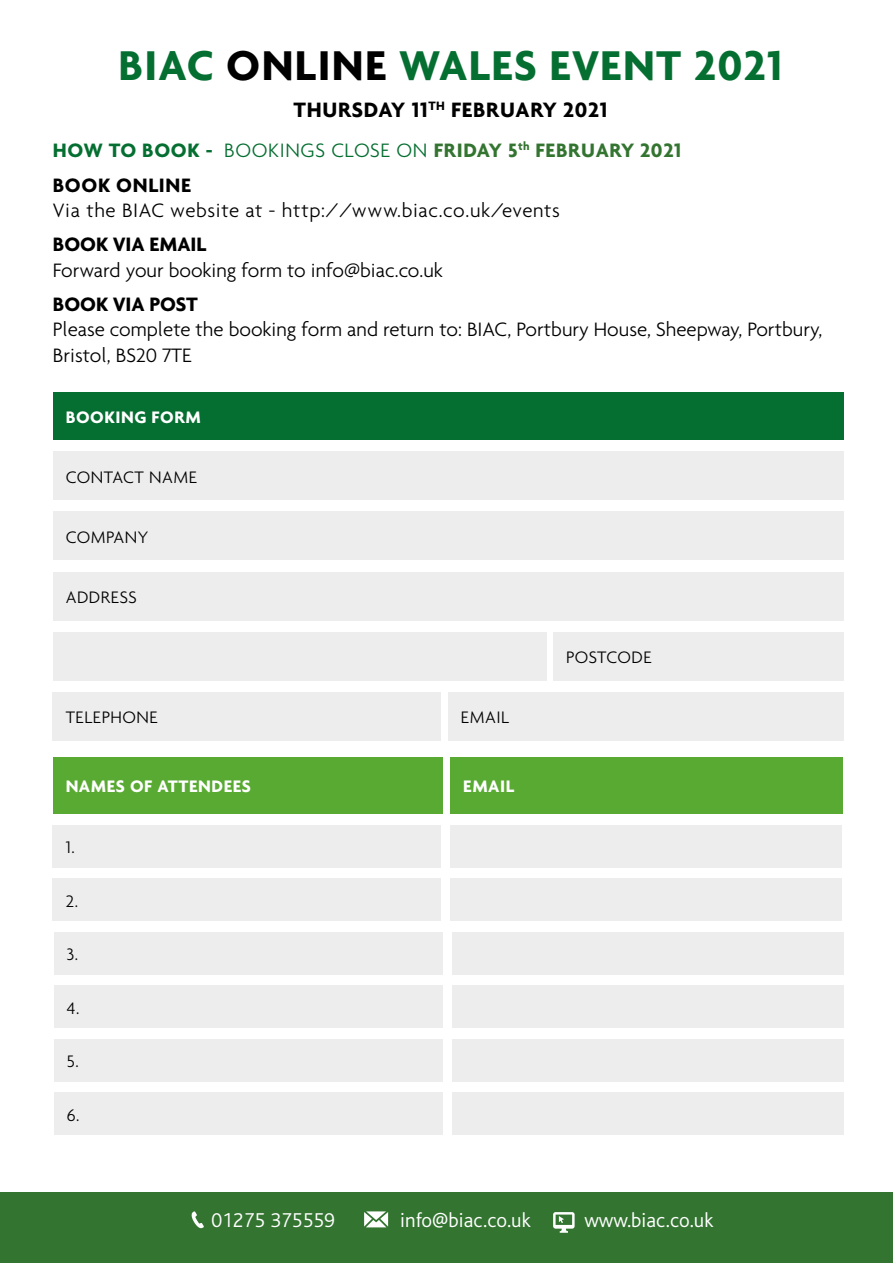
<style>
.page{position:relative;width:893px;height:1263px;background:#fff}
.page>*{position:absolute;margin:0;border:0;box-sizing:border-box;transform-origin:0 0}
.t1{font:700 45px "Agenda";letter-spacing:.03em;color:#056e31}
.t2{font:700 22.5px "Agenda";letter-spacing:.03em;color:#000}
.t3{font:300 21px/25.5px "Agenda";color:#000}
.t4{font:700 21px/34.3px "Agenda";letter-spacing:.03em;color:#337430}
.t5{font:300 21px "Agenda";letter-spacing:.03em;color:#000}
.t6{font:700 21px "Agenda";color:#000}
.t7{font:300 20.85px "Bliss";color:#fff}
.t8{font:300 18px "Agenda";letter-spacing:.03em;color:#000}
.t9{font:700 18px "Agenda";letter-spacing:.03em;color:#fff}
.s1{color:#000}
.s2{color:#056e31}
.s3{font-weight:300;color:#056e31}
</style>
<div class="page">
<div style="left:0;top:1192px;width:893px;height:71px;background:#337430"></div>
<svg style="left:191px;top:1211px;width:13px;height:17px"></svg>
<svg style="left:364px;top:1211px;width:24px;height:16px"></svg>
<svg style="left:553px;top:1212px;width:22px;height:21px"></svg>
<div style="left:53px;top:392px;width:790px;height:48px;background:#056e31"></div>
<div style="left:53px;top:452px;width:790px;height:48px;background:#ededed"></div>
<div style="left:53px;top:512px;width:790px;height:48px;background:#ededed"></div>
<div style="left:53px;top:572px;width:790px;height:48px;background:#ededed"></div>
<div style="left:53px;top:632px;width:494px;height:48px;background:#ededed"></div>
<div style="left:553px;top:632px;width:290px;height:48px;background:#ededed"></div>
<div style="left:53px;top:692px;width:388px;height:49px;background:#ededed"></div>
<div style="left:448px;top:692px;width:395px;height:49px;background:#ededed"></div>
<div style="left:53px;top:757px;width:389px;height:56px;background:#59aa32"></div>
<div style="left:450px;top:757px;width:393px;height:56px;background:#59aa32"></div>
<div style="left:53px;top:825px;width:388px;height:43px;background:#ededed"></div>
<div style="left:450px;top:825px;width:392px;height:43px;background:#ededed"></div>
<div style="left:53px;top:878px;width:388px;height:43px;background:#ededed"></div>
<div style="left:450px;top:878px;width:392px;height:43px;background:#ededed"></div>
<div style="left:54px;top:932px;width:388px;height:43px;background:#ededed"></div>
<div style="left:452px;top:932px;width:391px;height:43px;background:#ededed"></div>
<div style="left:54px;top:1039px;width:388px;height:43px;background:#ededed"></div>
<div style="left:452px;top:1039px;width:391px;height:43px;background:#ededed"></div>
<div style="left:54px;top:985px;width:388px;height:43px;background:#ededed"></div>
<div style="left:452px;top:985px;width:391px;height:43px;background:#ededed"></div>
<div style="left:54px;top:1092px;width:388px;height:43px;background:#ededed"></div>
<div style="left:452px;top:1092px;width:391px;height:43px;background:#ededed"></div>
<h1 class="t1" style="left:118px;top:38px;width:666px">BIAC <span class="s1">ONLINE</span> WALES EVENT 2021</h1>
<p class="t2" style="left:294px;top:96px;width:315px">THURSDAY 11<sup>TH</sup> FEBRUARY 2021</p>
<p class="t4" style="left:53px;top:133px;width:630px"><span class="s2">HOW TO BOOK -</span> <span class="s3">BOOKINGS CLOSE ON</span> FRIDAY 5<sup>th</sup> FEBRUARY 2021<br><span class="s1">BOOK ONLINE</span></p>
<p class="t5" style="left:53px;top:198px;width:509px">Via the BIAC website at - http://www.biac.co.uk/events</p>
<p class="t6" style="left:53px;top:232px;width:155px">BOOK VIA EMAIL</p>
<p class="t3" style="left:53px;top:257px;width:392px">Forward your booking form to info@biac.co.uk</p>
<p class="t6" style="left:53px;top:291px;width:146px">BOOK VIA POST</p>
<p class="t3" style="left:53px;top:316px;width:771px">Please complete the booking form and return to: BIAC, Portbury House, Sheepway, Portbury,<br>Bristol, BS20 7TE</p>
<p class="t9" style="left:66px;top:406px;width:137px">BOOKING FORM</p>
<p class="t8" style="left:66px;top:466px;width:133px">CONTACT NAME</p>
<p class="t8" style="left:66px;top:527px;width:84px">COMPANY</p>
<p class="t8" style="left:66px;top:587px;width:73px">ADDRESS</p>
<p class="t8" style="left:66px;top:707px;width:94px">TELEPHONE</p>
<p class="t8" style="left:461px;top:707px;width:50px">EMAIL</p>
<p class="t9" style="left:66px;top:775px;width:187px">NAMES OF ATTENDEES</p>
<p class="t9" style="left:463px;top:775px;width:53px">EMAIL</p>
<p class="t8" style="left:66px;top:837px;width:11px">1.</p>
<p class="t8" style="left:66px;top:890px;width:14px">2.</p>
<p class="t8" style="left:67px;top:944px;width:13px">3.</p>
<p class="t8" style="left:67px;top:997px;width:14px">4.</p>
<p class="t8" style="left:67px;top:1051px;width:13px">5.</p>
<p class="t8" style="left:67px;top:1104px;width:14px">6.</p>
<p class="t8" style="left:566px;top:647px;width:87px">POSTCODE</p>
<p class="t7" style="left:211px;top:1209px;width:125px">01275 375559</p>
<p class="t7" style="left:400px;top:1209px;width:132px">info@biac.co.uk</p>
<p class="t7" style="left:584px;top:1209px;width:130px">www.biac.co.uk</p>
</div>
